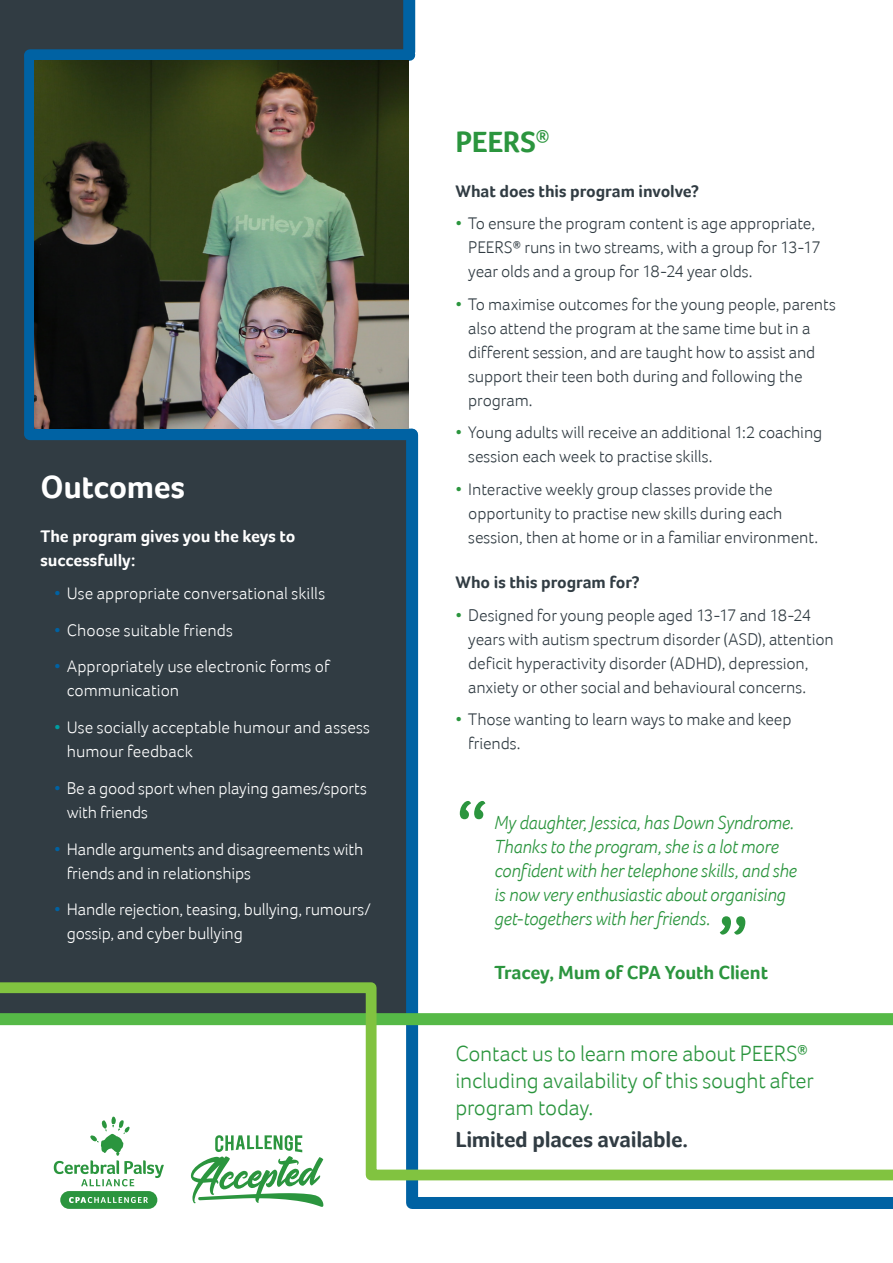
<style>
.page{position:relative;width:893px;height:1263px;background:#fff}
.page>*{position:absolute;margin:0;border:0;box-sizing:border-box;transform-origin:0 0}
.Body{font:82.5px "Foco";color:#2b953e}
.Heading_24pt{font:700 33px "Foco";letter-spacing:-.01em;color:#fff}
.Heading_24pt-2{font:700 30px "Foco";letter-spacing:-.005em;color:#2b953e}
.Body_copy{font:300 22.5px/27px "Foco";letter-spacing:-.01em;color:#2b953e}
.Body_copy-2{font:700 22.5px "Foco";letter-spacing:-.015em;color:#313c43}
.Body_copy-3{font:italic 300 19.5px/24px "Foco";letter-spacing:-.01em;color:#2b953e}
.Body_copy-4{font:700 19.5px "Foco";letter-spacing:-.01em;color:#2b953e}
.Body_copy-5{font:300 17.25px/24px "Foco";letter-spacing:-.01em;color:#313c43}
.Body_copy-6{font:300 17.25px/24px "Foco";letter-spacing:-.005em;color:#fff}
.Body_copy-7{font:700 17.25px "Foco";letter-spacing:-.005em;color:#313c43}
.Heading_24pt-3{font:700 17.25px/24px "Foco";letter-spacing:-.005em;color:#fff}
.s1{color:#0062a3}
.s2{color:#009ea2}
.s3{color:#2b953e}
</style>
<div class="page">
<div style="left:0;top:0;width:403px;height:977px;background:#313c43"></div>
<svg style="left:400px;top:423px;width:493px;height:786px"></svg>
<svg style="left:0;top:977px;width:893px;height:209px"></svg>
<div style="left:24px;top:56px;width:12px;height:377px;background:#0062a3"></div>
<div style="left:403px;top:0;width:12px;height:52px;background:#0062a3"></div>
<div style="left:30px;top:49px;width:379px;height:12px;background:#0062a3"></div>
<div style="left:30px;top:429px;width:382px;height:11px;background:#0062a3"></div>
<img style="left:34px;top:61px;width:374px;height:368px">
<svg style="left:54px;top:1117px;width:110px;height:69px"></svg>
<div style="left:60px;top:1191px;width:97px;height:18px;background:#2b953e;border-radius:9px"></div>
<svg style="left:69px;top:1197px;width:79px;height:6px"></svg>
<svg style="left:191px;top:1135px;width:132px;height:72px"></svg>
<p class="Heading_24pt" style="left:40px;top:467px;width:146px">Outcomes</p>
<p class="Heading_24pt-3" style="left:40px;top:524px;width:256px">The program gives you the keys to successfully:</p>
<p class="Body_copy-6" style="left:54px;top:581px;width:273px"><span class="s1">•</span> Use appropriate conversational skills</p>
<p class="Body_copy-6" style="left:54px;top:618px;width:181px"><span class="s1">•</span> Choose suitable friends</p>
<p class="Body_copy-6" style="left:67px;top:654px;width:264px;text-indent:-13px"><span class="s1">•</span> Appropriately use electronic forms of communication</p>
<p class="Body_copy-6" style="left:67px;top:715px;width:305px;text-indent:-13px"><span class="s2">•</span> Use socially acceptable humour and assess humour feedback</p>
<p class="Body_copy-6" style="left:67px;top:776px;width:302px;text-indent:-13px"><span class="s1">•</span> Be a good sport when playing games/sports with friends</p>
<p class="Body_copy-6" style="left:67px;top:837px;width:298px;text-indent:-13px"><span class="s1">•</span> Handle arguments and disagreements with friends and in relationships</p>
<p class="Body_copy-6" style="left:67px;top:897px;width:306px;text-indent:-13px"><span class="s1">•</span> Handle rejection, teasing, bullying, rumours/ gossip, and cyber bullying</p>
<p class="Heading_24pt-2" style="left:456px;top:124px;width:96px">PEERS<sup>®</sup></p>
<p class="Body_copy-7" style="left:456px;top:181px;width:245px">What does this program involve?</p>
<p class="Body_copy-5" style="left:468px;top:211px;width:354px;text-indent:-13px"><span class="s3">•</span> To ensure the program content is age appropriate,<br>PEERS<sup>®</sup> runs in two streams, with a group for 13-17 year olds and a group for 18-24 year olds.</p>
<p class="Body_copy-5" style="left:468px;top:292px;width:369px;text-indent:-13px"><span class="s3">•</span> To maximise outcomes for the young people, parents also attend the program at the same time but in a different session, and are taught how to assist and support their teen both during and following the program.</p>
<p class="Body_copy-5" style="left:468px;top:420px;width:356px;text-indent:-13px"><span class="s3">•</span> Young adults will receive an additional 1:2 coaching session each week to practise skills.</p>
<p class="Body_copy-5" style="left:468px;top:477px;width:351px;text-indent:-13px"><span class="s3">•</span> Interactive weekly group classes provide the opportunity to practise new skills during each session, then at home or in a familiar environment.</p>
<p class="Body_copy-7" style="left:456px;top:572px;width:186px">Who is this program for?</p>
<p class="Body_copy-5" style="left:468px;top:603px;width:367px;text-indent:-13px"><span class="s3">•</span> Designed for young people aged 13-17 and 18-24 years with autism spectrum disorder (ASD), attention deficit hyperactivity disorder (ADHD), depression, anxiety or other social and behavioural concerns.</p>
<p class="Body_copy-5" style="left:468px;top:707px;width:325px;text-indent:-13px"><span class="s3">•</span> Those wanting to learn ways to make and keep friends.</p>
<p class="Body" style="left:455px;top:783px;width:36px">“</p>
<p class="Body_copy-3" style="left:495px;top:810px;width:304px">My daughter, Jessica, has Down Syndrome.<br>Thanks to the program, she is a lot more confident with her telephone skills, and she is now very enthusiastic about organising get-togethers with her friends.</p>
<p class="Body_copy-4" style="left:495px;top:961px;width:275px">Tracey, Mum of CPA Youth Client</p>
<p class="Body" style="left:716px;top:898px;width:36px">”</p>
<p class="Body_copy" style="left:455px;top:1040px;width:360px">Contact us to learn more about PEERS<sup>® </sup>including availability of this sought after program today.</p>
<p class="Body_copy-2" style="left:455px;top:1126px;width:234px">Limited places available.</p>
</div>
